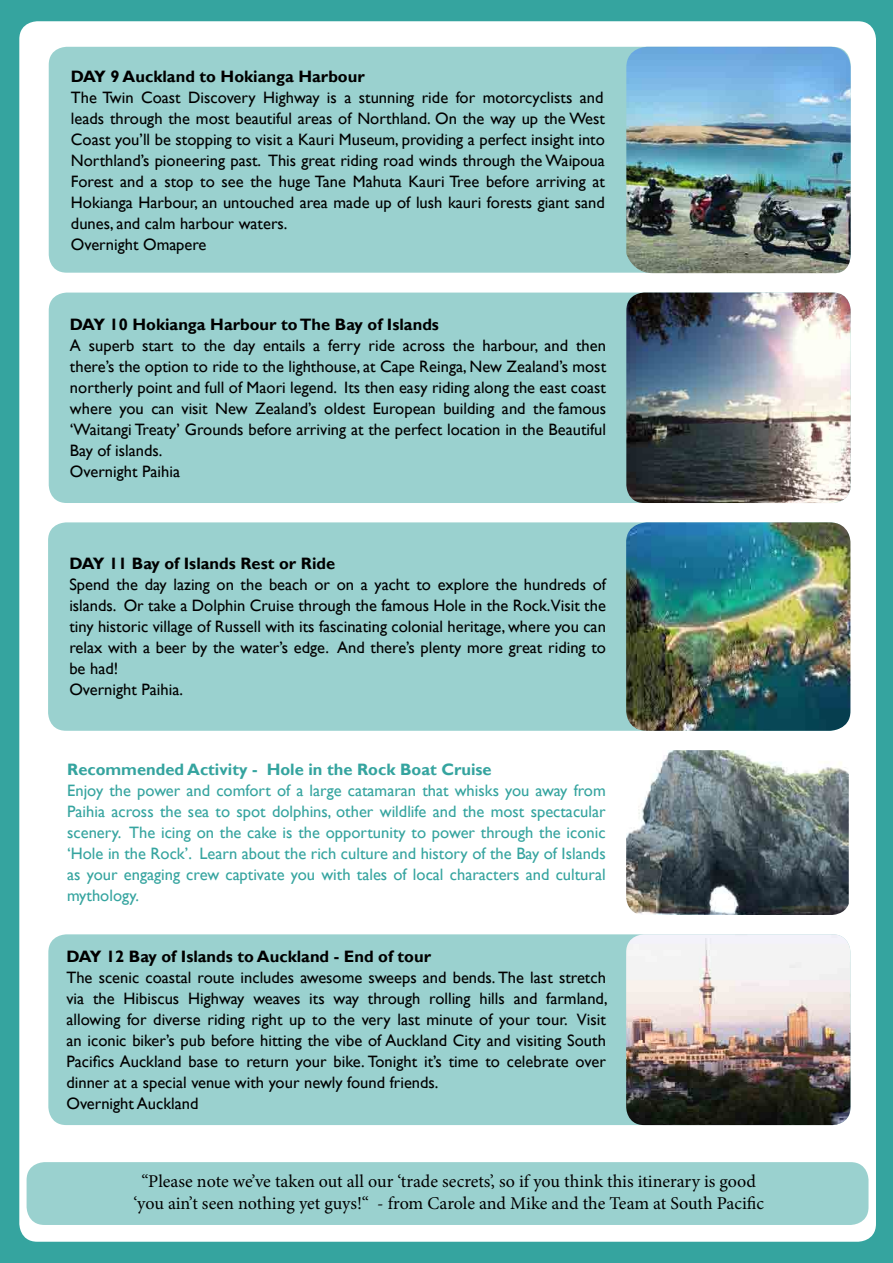
<style>
.page{position:relative;width:893px;height:1263px;background:#35a49f}
.page>*{position:absolute;margin:0;border:0;box-sizing:border-box;transform-origin:0 0}
.t1{font:18px/21.6px "Minion Pro";color:#000;text-align:center}
.t2{font:16.5px/21px "Gill Sans";color:#000}
.t3{font:16.5px/21px "Gill Sans";color:#35a49f;text-align:justify}
.t4{font:700 16.5px "Gill Sans";color:#000}
.t5{font:700 16.5px "Gill Sans";color:#35a49f}
</style>
<div class="page">
<div style="left:19px;top:21px;width:857px;height:1221px;background:#fff;border-radius:18px"></div>
<div style="left:49px;top:293px;width:802px;height:210px;background:#9ad1cf;border-radius:18px"></div>
<img style="left:626px;top:293px;width:225px;height:210px">
<div style="left:49px;top:47px;width:802px;height:226px;background:#9ad1cf;border-radius:18px"></div>
<img style="left:626px;top:47px;width:225px;height:227px">
<div style="left:48px;top:522px;width:800px;height:209px;background:#9ad1cf;border-radius:18px"></div>
<img style="left:626px;top:522px;width:224px;height:209px">
<img style="left:626px;top:750px;width:223px;height:165px">
<div style="left:48px;top:934px;width:802px;height:191px;background:#9ad1cf;border-radius:18px"></div>
<img style="left:626px;top:934px;width:224px;height:191px">
<div style="left:27px;top:1162px;width:841px;height:63px;background:#9ad1cf;border-radius:18px"></div>
<p class="t4" style="left:71px;top:67px;width:295px">DAY 9 Auckland to Hokianga Harbour</p>
<p class="t2" style="left:71px;top:88px;width:536px">The Twin Coast Discovery Highway is a stunning ride for motorcyclists and leads through the most beautiful areas of Northland. On the way up the West Coast you’ll be stopping to visit a Kauri Museum, providing a perfect insight into Northland’s pioneering past. This great riding road winds through the Waipoua Forest and a stop to see the huge Tane Mahuta Kauri Tree before arriving at Hokianga Harbour, an untouched area made up of lush kauri forests giant sand dunes, and calm harbour waters.<br>Overnight Omapere</p>
<p class="t4" style="left:70px;top:314px;width:371px">DAY 10 Hokianga Harbour to The Bay of Islands</p>
<p class="t2" style="left:70px;top:335px;width:538px">A superb start to the day entails a ferry ride across the harbour, and then there’s the option to ride to the lighthouse, at Cape Reinga, New Zealand’s most northerly point and full of Maori legend. Its then easy riding along the east coast where you can visit New Zealand’s oldest European building and the famous ‘Waitangi Treaty’ Grounds before arriving at the perfect location in the Beautiful Bay of islands.<br>Overnight Paihia</p>
<p class="t4" style="left:69px;top:554px;width:267px">DAY 11 Bay of Islands Rest or Ride</p>
<p class="t2" style="left:69px;top:574px;width:538px">Spend the day lazing on the beach or on a yacht to explore the hundreds of islands. Or take a Dolphin Cruise through the famous Hole in the Rock.Visit the tiny historic village of Russell with its fascinating colonial heritage, where you can relax with a beer by the water’s edge. And there’s plenty more great riding to be had!<br>Overnight Paihia.</p>
<p class="t5" style="left:67px;top:760px;width:426px">Recommended Activity - Hole in the Rock Boat Cruise</p>
<p class="t3" style="left:67px;top:780px;width:540px">Enjoy the power and comfort of a large catamaran that whisks you away from Paihia across the sea to spot dolphins, other wildlife and the most spectacular scenery. The icing on the cake is the opportunity to power through the iconic ‘Hole in the Rock’. Learn about the rich culture and history of the Bay of Islands as your engaging crew captivate you with tales of local characters and cultural mythology.</p>
<p class="t4" style="left:66px;top:946px;width:366px">DAY 12 Bay of Islands to Auckland - End of tour</p>
<p class="t2" style="left:66px;top:967px;width:543px">The scenic coastal route includes awesome sweeps and bends. The last stretch via the Hibiscus Highway weaves its way through rolling hills and farmland, allowing for diverse riding right up to the very last minute of your tour. Visit an iconic biker’s pub before hitting the vibe of Auckland City and visiting South Pacifics Auckland base to return your bike. Tonight it’s time to celebrate over dinner at a special venue with your newly found friends.<br>Overnight Auckland</p>
<p class="t1" style="left:133px;top:1170px;width:632px">“Please note we’ve taken out all our ‘trade secrets’, so if you think this itinerary is good ‘you ain’t seen nothing yet guys!“ - from Carole and Mike and the Team at South Pacific</p>
</div>
